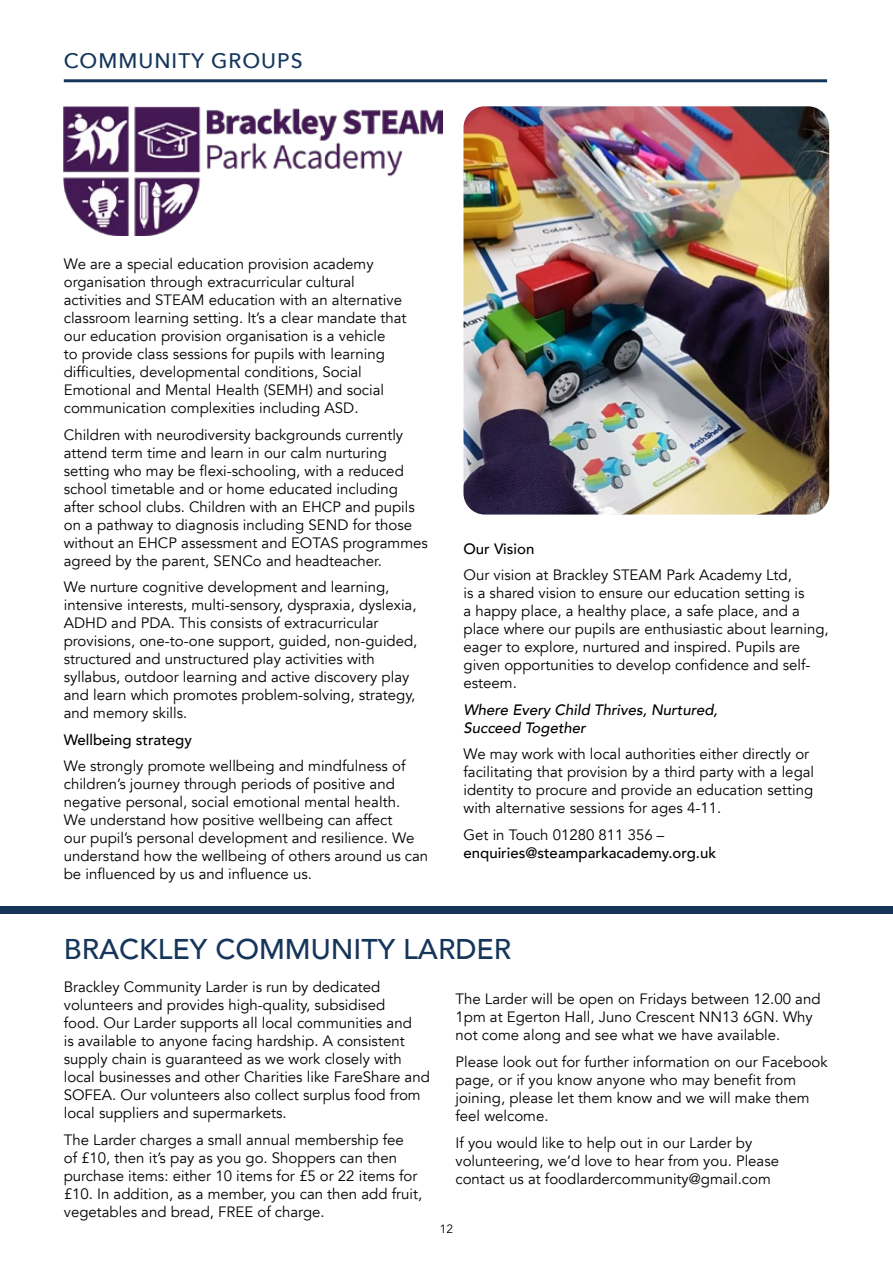
<style>
.page{position:relative;width:893px;height:1263px;background:#fff}
.page>*{position:absolute;margin:0;border:0;box-sizing:border-box;transform-origin:0 0}
.t1{font:500 28.5px "Avenir";color:#15365a}
.t2{font:500 21px "Avenir Next";letter-spacing:.05em;color:#15365a}
.t3{font:15px/18px "Avenir";color:#000}
.t4{font:500 15px "Avenir";color:#000}
.t5{font:italic 500 15px/18px "Avenir";color:#000}
.t6{font:12px "Avenir";color:#000}
</style>
<div class="page">
<hr style="left:64px;top:79px;width:763px;height:3px;background:#15365a">
<img style="left:64px;top:106px;width:378px;height:129px">
<img style="left:463px;top:106px;width:366px;height:408px">
<div style="left:0;top:906px;width:893px;height:7px;background:#15365a"></div>
<h2 class="t2" style="left:64px;top:43px;width:240px">COMMUNITY GROUPS</h2>
<p class="t3" style="left:64px;top:255px;width:344px">We are a special education provision academy organisation through extracurricular cultural activities and STEAM education with an alternative classroom learning setting. It’s a clear mandate that our education provision organisation is a vehicle<br>to provide class sessions for pupils with learning difficulties, developmental conditions, Social Emotional and Mental Health (SEMH) and social communication complexities including ASD.</p>
<p class="t3" style="left:64px;top:426px;width:366px">Children with neurodiversity backgrounds currently attend term time and learn in our calm nurturing setting who may be flexi-schooling, with a reduced school timetable and or home educated including after school clubs. Children with an EHCP and pupils on a pathway to diagnosis including SEND for those without an EHCP assessment and EOTAS programmes agreed by the parent, SENCo and headteacher.</p>
<p class="t3" style="left:64px;top:578px;width:355px">We nurture cognitive development and learning, intensive interests, multi-sensory, dyspraxia, dyslexia, ADHD and PDA. This consists of extracurricular provisions, one-to-one support, guided, non-guided, structured and unstructured play activities with syllabus, outdoor learning and active discovery play and learn which promotes problem-solving, strategy, and memory skills.</p>
<p class="t4" style="left:64px;top:727px;width:130px">Wellbeing strategy</p>
<p class="t3" style="left:64px;top:757px;width:366px">We strongly promote wellbeing and mindfulness of children’s journey through periods of positive and negative personal, social emotional mental health.<br>We understand how positive wellbeing can affect<br>our pupil’s personal development and resilience. We understand how the wellbeing of others around us can be influenced by us and influence us.</p>
<p class="t4" style="left:463px;top:535px;width:72px">Our Vision</p>
<p class="t3" style="left:463px;top:566px;width:367px">Our vision at Brackley STEAM Park Academy Ltd,<br>is a shared vision to ensure our education setting is<br>a happy place, a healthy place, a safe place, and a place where our pupils are enthusiastic about learning, eager to explore, nurtured and inspired. Pupils are given opportunities to develop confidence and self&shy;esteem.</p>
<p class="t5" style="left:463px;top:701px;width:256px">Where Every Child Thrives, Nurtured,<br>Succeed Together</p>
<p class="t3" style="left:463px;top:745px;width:352px">We may work with local authorities either directly or facilitating that provision by a third party with a legal identity to procure and provide an education setting with alternative sessions for ages 4-11.</p>
<p class="t3" style="left:463px;top:826px;width:202px">Get in Touch 01280 811 356 –</p>
<p class="t4" style="left:463px;top:839px;width:254px">enquiries@steamparkacademy.org.uk</p>
<h1 class="t1" style="left:64px;top:924px;width:449px">BRACKLEY COMMUNITY LARDER</h1>
<p class="t3" style="left:64px;top:978px;width:368px">Brackley Community Larder is run by dedicated volunteers and provides high-quality, subsidised<br>food. Our Larder supports all local communities and<br>is available to anyone facing hardship. A consistent supply chain is guaranteed as we work closely with local businesses and other Charities like FareShare and SOFEA. Our volunteers also collect surplus food from local suppliers and supermarkets.</p>
<p class="t3" style="left:64px;top:1131px;width:360px">The Larder charges a small annual membership fee<br>of £10, then it’s pay as you go. Shoppers can then purchase items: either 10 items for £5 or 22 items for £10. In addition, as a member, you can then add fruit, vegetables and bread, FREE of charge.</p>
<p class="t3" style="left:455px;top:990px;width:367px">The Larder will be open on Fridays between 12.00 and<br>1pm at Egerton Hall, Juno Crescent NN13 6GN. Why not come along and see what we have available.</p>
<p class="t3" style="left:455px;top:1053px;width:374px">Please look out for further information on our Facebook page, or if you know anyone who may benefit from joining, please let them know and we will make them feel welcome.</p>
<p class="t3" style="left:455px;top:1133px;width:325px">If you would like to help out in our Larder by volunteering, we’d love to hear from you. Please contact us at foodlardercommunity@gmail.com</p>
<p class="t6" style="left:440px;top:1221px;width:15px">12</p>
</div>
